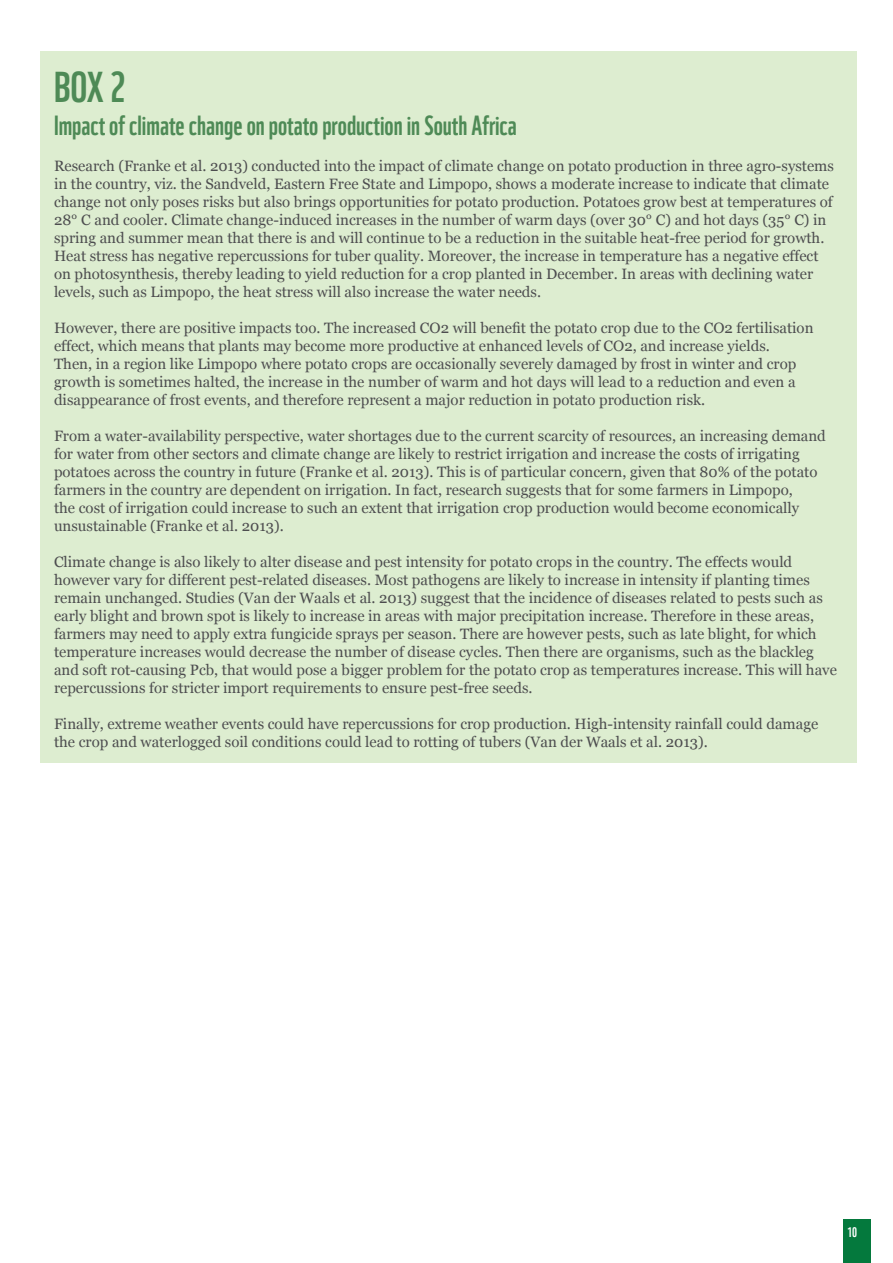
<style>
.page{position:relative;width:893px;height:1263px;background:#fff}
.page>*{position:absolute;margin:0;border:0;box-sizing:border-box;transform-origin:0 0}
.t1{font:42px "WWF";color:#4e8a56}
.t2{font:27px "WWF";color:#4e8a56}
.t3{font:15px/18px "Georgia";color:#4d4d4f}
.t4{font:13.5px "WWF";color:#fff}
</style>
<div class="page">
<div style="left:843px;top:1220px;width:28px;height:43px;background:#04793d"></div>
<div style="left:40px;top:51px;width:817px;height:711px;background:#ddedd0"></div>
<h1 class="t1" style="left:54px;top:54px;width:73px">BOX 2</h1>
<h2 class="t2" style="left:54px;top:104px;width:464px">Impact of climate change on potato production in South Africa</h2>
<p class="t3" style="left:54px;top:157px;width:781px">Research (Franke et al. 2013) conducted into the impact of climate change on potato production in three agro-systems in the country, viz. the Sandveld, Eastern Free State and Limpopo, shows a moderate increase to indicate that climate change not only poses risks but also brings opportunities for potato production. Potatoes grow best at temperatures of 28° C and cooler. Climate change-induced increases in the number of warm days (over 30° C) and hot days (35° C) in spring and summer mean that there is and will continue to be a reduction in the suitable heat-free period for growth.<br>Heat stress has negative repercussions for tuber quality. Moreover, the increase in temperature has a negative effect on photosynthesis, thereby leading to yield reduction for a crop planted in December. In areas with declining water levels, such as Limpopo, the heat stress will also increase the water needs.</p>
<p class="t3" style="left:54px;top:319px;width:761px">However, there are positive impacts too. The increased CO2 will benefit the potato crop due to the CO2 fertilisation effect, which means that plants may become more productive at enhanced levels of CO2, and increase yields.<br>Then, in a region like Limpopo where potato crops are occasionally severely damaged by frost in winter and crop growth is sometimes halted, the increase in the number of warm and hot days will lead to a reduction and even a disappearance of frost events, and therefore represent a major reduction in potato production risk.</p>
<p class="t3" style="left:54px;top:427px;width:773px">From a water-availability perspective, water shortages due to the current scarcity of resources, an increasing demand for water from other sectors and climate change are likely to restrict irrigation and increase the costs of irrigating potatoes across the country in future (Franke et al. 2013). This is of particular concern, given that 80% of the potato farmers in the country are dependent on irrigation. In fact, research suggests that for some farmers in Limpopo,<br>the cost of irrigation could increase to such an extent that irrigation crop production would become economically unsustainable (Franke et al. 2013).</p>
<p class="t3" style="left:54px;top:553px;width:784px">Climate change is also likely to alter disease and pest intensity for potato crops in the country. The effects would however vary for different pest-related diseases. Most pathogens are likely to increase in intensity if planting times remain unchanged. Studies (Van der Waals et al. 2013) suggest that the incidence of diseases related to pests such as early blight and brown spot is likely to increase in areas with major precipitation increase. Therefore in these areas, farmers may need to apply extra fungicide sprays per season. There are however pests, such as late blight, for which temperature increases would decrease the number of disease cycles. Then there are organisms, such as the blackleg and soft rot-causing Pcb, that would pose a bigger problem for the potato crop as temperatures increase. This will have repercussions for stricter import requirements to ensure pest-free seeds.</p>
<p class="t3" style="left:54px;top:715px;width:766px">Finally, extreme weather events could have repercussions for crop production. High-intensity rainfall could damage the crop and waterlogged soil conditions could lead to rotting of tubers (Van der Waals et al. 2013).</p>
<p class="t4" style="left:847px;top:1221px;width:11px">10</p>
</div>
